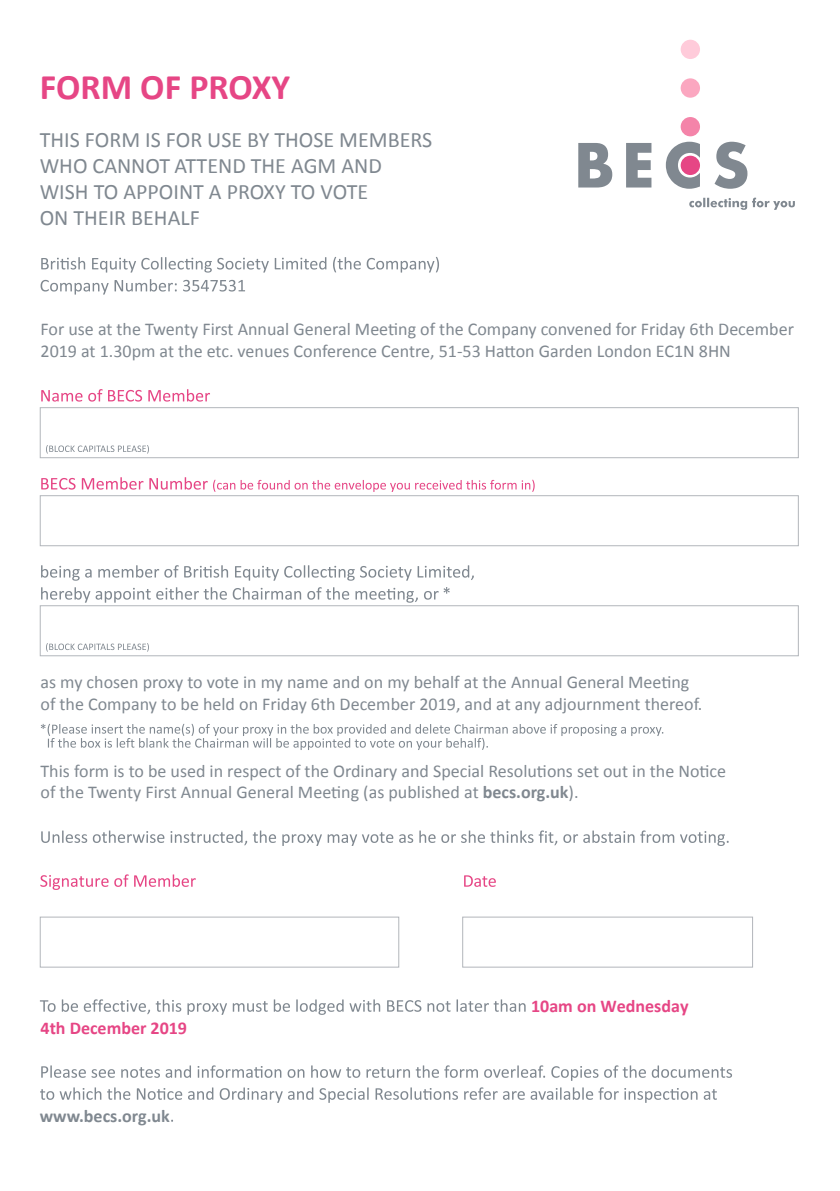
<style>
.page{position:relative;width:840px;height:1191px;background:#fff}
.page>*{position:absolute;margin:0;border:0;box-sizing:border-box;transform-origin:0 0}
.t1{font:700 36px "Calibri";color:#e64685}
.t2{font:22px/26px "Calibri";color:#808890}
.t3{font:18px/21.6px "Calibri";color:#808890}
.t4{font:700 18px "Calibri";color:#e64685}
.t5{font:700 18px "Calibri";color:#808890}
.s1{font-weight:700}
</style>
<div class="page">
<svg style="left:41px;top:257px;width:398px;height:15px"></svg>
<svg style="left:41px;top:279px;width:204px;height:15px"></svg>
<svg style="left:41px;top:389px;width:169px;height:12px"></svg>
<svg style="left:46px;top:445px;width:103px;height:8px"></svg>
<div style="left:40px;top:407px;width:758px;height:51px;border:1px solid #b2b6bb"></div>
<svg style="left:41px;top:478px;width:34px;height:11px"></svg>
<svg style="left:82px;top:477px;width:452px;height:15px"></svg>
<div style="left:40px;top:495px;width:758px;height:51px;border:1px solid #b2b6bb"></div>
<svg style="left:41px;top:565px;width:432px;height:15px"></svg>
<svg style="left:41px;top:587px;width:408px;height:15px"></svg>
<svg style="left:46px;top:643px;width:103px;height:8px"></svg>
<div style="left:40px;top:605px;width:758px;height:51px;border:1px solid #b2b6bb"></div>
<svg style="left:41px;top:724px;width:622px;height:26px"></svg>
<svg style="left:41px;top:830px;width:687px;height:16px"></svg>
<svg style="left:40px;top:874px;width:156px;height:16px"></svg>
<svg style="left:464px;top:875px;width:31px;height:12px"></svg>
<div style="left:40px;top:916px;width:359px;height:51px;border:1px solid #b2b6bb"></div>
<div style="left:462px;top:916px;width:290px;height:51px;border:1px solid #b2b6bb"></div>
<svg style="left:40px;top:999px;width:485px;height:15px"></svg>
<svg style="left:41px;top:1065px;width:690px;height:15px"></svg>
<svg style="left:40px;top:1087px;width:676px;height:15px"></svg>
<svg style="left:578px;top:142px;width:169px;height:47px"></svg>
<div style="left:680px;top:156px;width:19px;height:19px;background:#e64685;border-radius:50%"></div>
<div style="left:680px;top:117px;width:19px;height:19px;background:#f484a9;border-radius:50%"></div>
<div style="left:680px;top:78px;width:19px;height:20px;background:#fba7c0;border-radius:50%"></div>
<div style="left:680px;top:40px;width:19px;height:19px;background:#ffcbda;border-radius:50%"></div>
<svg style="left:689px;top:198px;width:105px;height:12px"></svg>
<h1 class="t1" style="left:40px;top:64px;width:252px">FORM OF PROXY</h1>
<p class="t2" style="left:40px;top:127px;width:394px">THIS FORM IS FOR USE BY THOSE MEMBERS<br>WHO CANNOT ATTEND THE AGM AND<br>WISH TO APPOINT A PROXY TO VOTE<br>ON THEIR BEHALF</p>
<p class="t3" style="left:41px;top:319px;width:754px">For use at the Twenty First Annual General Meeting of the Company convened for Friday 6th December<br>2019 at 1.30pm at the etc. venues Conference Centre, 51-53 Hatton Garden London EC1N 8HN</p>
<p class="t3" style="left:41px;top:671px;width:663px">as my chosen proxy to vote in my name and on my behalf at the Annual General Meeting of the Company to be held on Friday 6th December 2019, and at any adjournment thereof.</p>
<p class="t3" style="left:41px;top:760px;width:686px">This form is to be used in respect of the Ordinary and Special Resolutions set out in the Notice of the Twenty First Annual General Meeting (as published at <span class="s1">becs.org.uk</span>).</p>
<p class="t4" style="left:41px;top:1016px;width:148px">4th December 2019</p>
<p class="t5" style="left:40px;top:1104px;width:131px">www.becs.org.uk</p>
<p class="t4" style="left:531px;top:994px;width:159px">10am on Wednesday</p>
</div>
